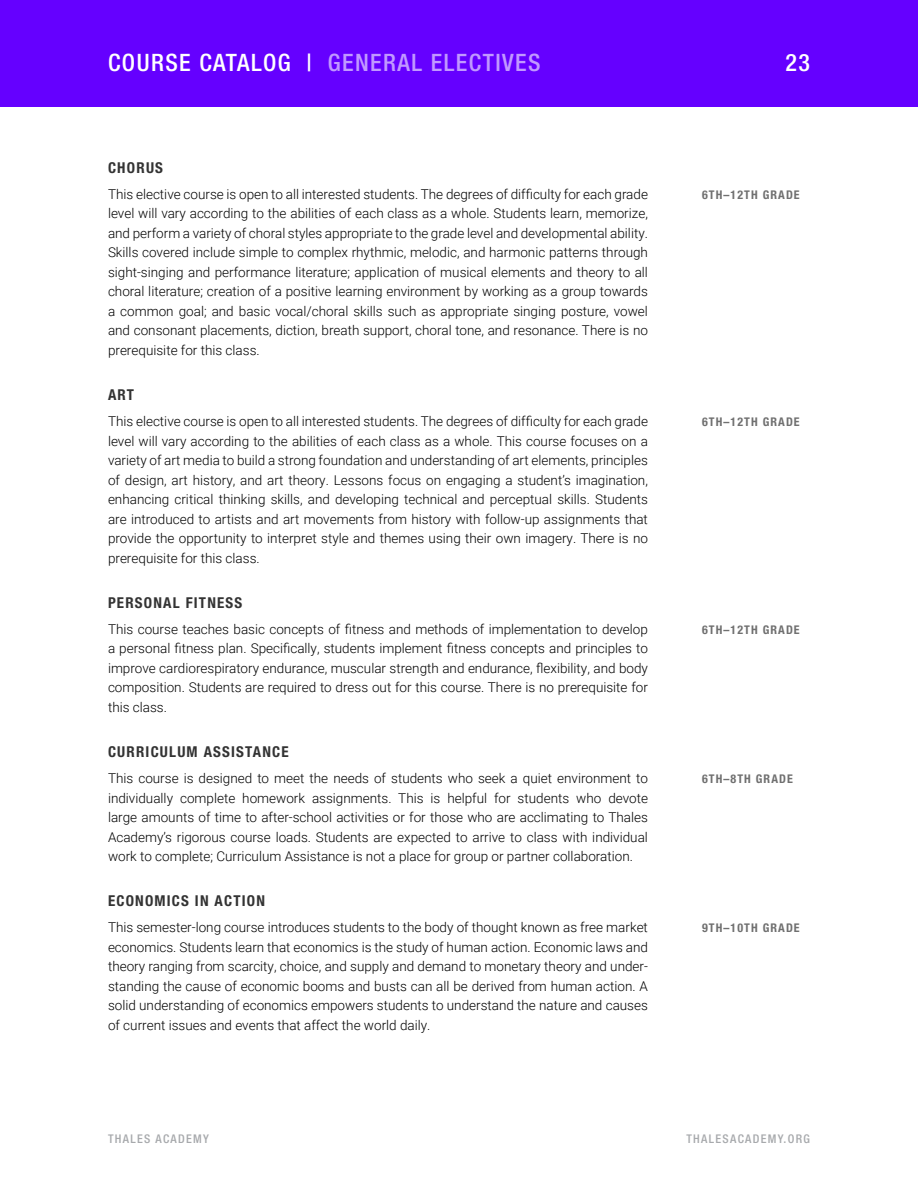
<style>
.page{position:relative;width:918px;height:1188px;background:#fff}
.page>*{position:absolute;margin:0;border:0;box-sizing:border-box;transform-origin:0 0}
.t1{font:500 condensed 24px "Helvetica Neue LT Std";letter-spacing:.06em;color:#fff}
.t2{font:500 condensed 24px "Helvetica Neue LT Std";color:#c199ff}
.t3{font:700 condensed 15px "Helvetica Neue LT Std";letter-spacing:.08em;color:#333}
.t4{font:300 13.5px/19.5px "Roboto";color:#000;text-align:justify}
.t5{font:700 condensed 12px "Helvetica Neue LT Std";letter-spacing:.09em;color:#707070}
.t6{font:500 condensed 12px "Helvetica Neue LT Std";letter-spacing:.11em;color:#a7a9ac}
.s1{color:#c199ff}
</style>
<div class="page">
<div style="left:0;top:0;width:918px;height:107px;background:#6500ff"></div>
<h1 class="t1" style="left:108px;top:48px;width:249px">COURSE CATALOG | <span class="s1">GENERAL</span></h1>
<h1 class="t2" style="left:431px;top:48px;width:27px">ELECT</h1>
<h1 class="t2" style="left:495px;top:48px;width:21px">IVES</h1>
<h1 class="t1" style="left:786px;top:48px;width:26px">23</h1>
<p class="t3" style="left:108px;top:158px;width:57px">CHORUS</p>
<p class="t4" style="left:108px;top:184px;width:542px">This elective course is open to all interested students. The degrees of difficulty for each grade level will vary according to the abilities of each class as a whole. Students learn, memorize, and perform a variety of choral styles appropriate to the grade level and developmental ability.<br>Skills covered include simple to complex rhythmic, melodic, and harmonic patterns through sight-singing and performance literature; application of musical elements and theory to all choral literature; creation of a positive learning environment by working as a group towards a common goal; and basic vocal/choral skills such as appropriate singing posture, vowel and consonant placements, diction, breath support, choral tone, and resonance. There is no prerequisite for this class.</p>
<p class="t3" style="left:108px;top:386px;width:28px">ART</p>
<p class="t4" style="left:108px;top:411px;width:542px">This elective course is open to all interested students. The degrees of difficulty for each grade level will vary according to the abilities of each class as a whole. This course focuses on a variety of art media to build a strong foundation and understanding of art elements, principles of design, art history, and art theory. Lessons focus on engaging a student’s imagination, enhancing critical thinking skills, and developing technical and perceptual skills. Students are introduced to artists and art movements from history with follow-up assignments that provide the opportunity to interpret style and themes using their own imagery. There is no prerequisite for this class.</p>
<p class="t3" style="left:108px;top:593px;width:136px">PERSONAL FITNESS</p>
<p class="t4" style="left:108px;top:619px;width:542px">This course teaches basic concepts of fitness and methods of implementation to develop a personal fitness plan. Specifically, students implement fitness concepts and principles to improve cardiorespiratory endurance, muscular strength and endurance, flexibility, and body composition. Students are required to dress out for this course. There is no prerequisite for this class.</p>
<p class="t3" style="left:108px;top:743px;width:182px">CURRICULUM ASSISTANCE</p>
<p class="t4" style="left:108px;top:768px;width:542px">This course is designed to meet the needs of students who seek a quiet environment to individually complete homework assignments. This is helpful for students who devote large amounts of time to after-school activities or for those who are acclimating to Thales Academy’s rigorous course loads. Students are expected to arrive to class with individual work to complete; Curriculum Assistance is not a place for group or partner collaboration.</p>
<p class="t3" style="left:108px;top:892px;width:159px">ECONOMICS IN ACTION</p>
<p class="t4" style="left:108px;top:917px;width:542px">This semester-long course introduces students to the body of thought known as free market economics. Students learn that economics is the study of human action. Economic laws and theory ranging from scarcity, choice, and supply and demand to monetary theory and under&shy;standing the cause of economic booms and busts can all be derived from human action. A solid understanding of economics empowers students to understand the nature and causes of current issues and events that affect the world daily.</p>
<p class="t5" style="left:702px;top:187px;width:99px">6TH–12TH GRADE</p>
<p class="t5" style="left:702px;top:414px;width:99px">6TH–12TH GRADE</p>
<p class="t5" style="left:702px;top:622px;width:99px">6TH–12TH GRADE</p>
<p class="t5" style="left:702px;top:771px;width:92px">6TH–8TH GRADE</p>
<p class="t5" style="left:702px;top:921px;width:99px">9TH–10TH GRADE</p>
<p class="t6" style="left:108px;top:1131px;width:102px">THALES ACADEMY</p>
<p class="t6" style="left:686px;top:1131px;width:125px">THALESACADEMY.ORG</p>
</div>
